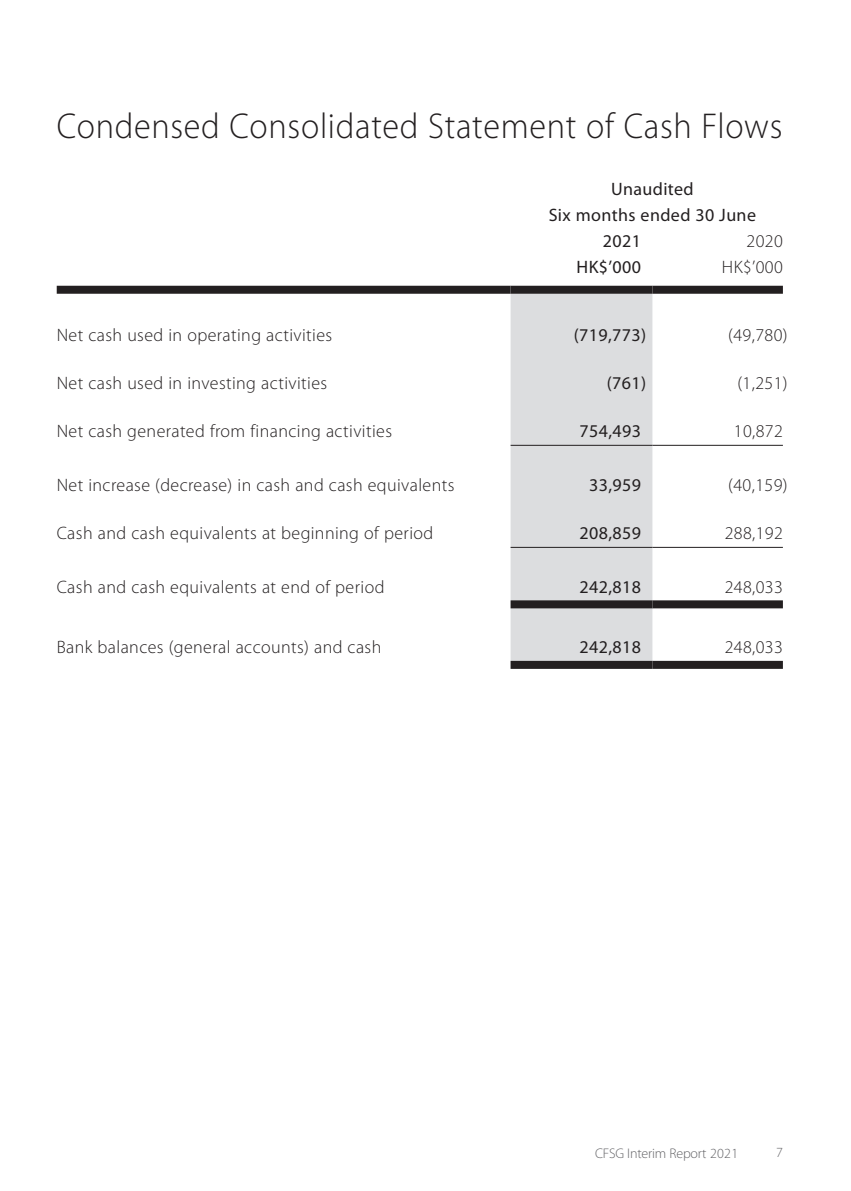
<style>
.page{position:relative;width:851px;height:1191px;background:#fff}
.page>*{position:absolute;margin:0;border:0;box-sizing:border-box;transform-origin:0 0}
.t1{font:300 36px "Myriad Pro";letter-spacing:.02em;color:#231f20;scale:.95 1}
.t2{font:300 18px "Myriad Pro";letter-spacing:.02em;color:#231f20}
.t3{font:18px "Myriad Pro";letter-spacing:.02em;color:#231f20}
.t4{font:300 14px "Myriad Pro";letter-spacing:-.015em;color:#636366}
</style>
<div class="page">
<div style="left:510px;top:294px;width:142px;height:367px;background:#dcdddf"></div>
<div style="left:57px;top:286px;width:453px;height:8px;background:#231f20"></div>
<div style="left:510px;top:286px;width:142px;height:8px;background:#231f20"></div>
<div style="left:652px;top:286px;width:130px;height:8px;background:#231f20"></div>
<hr style="left:510px;top:445px;width:142px;height:1px;background:#231f20">
<hr style="left:652px;top:445px;width:130px;height:1px;background:#231f20">
<hr style="left:510px;top:547px;width:142px;height:1px;background:#231f20">
<hr style="left:652px;top:547px;width:130px;height:1px;background:#231f20">
<div style="left:510px;top:600px;width:142px;height:8px;background:#231f20"></div>
<div style="left:652px;top:600px;width:130px;height:8px;background:#231f20"></div>
<div style="left:510px;top:661px;width:142px;height:8px;background:#231f20"></div>
<div style="left:652px;top:661px;width:130px;height:8px;background:#231f20"></div>
<h1 class="t1" style="left:57px;top:104px;width:765px">Condensed Consolidated Statement of Cash Flows</h1>
<p class="t3" style="left:611px;top:178px;width:84px">Unaudited</p>
<p class="t3" style="left:548px;top:204px;width:209px">Six months ended 30 June</p>
<p class="t3" style="left:603px;top:230px;width:40px">2021</p>
<p class="t2" style="left:746px;top:230px;width:38px">2020</p>
<p class="t3" style="left:576px;top:256px;width:66px">HK$’000</p>
<p class="t2" style="left:721px;top:256px;width:62px">HK$’000</p>
<p class="t2" style="left:57px;top:324px;width:277px">Net cash used in operating activities</p>
<p class="t3" style="left:573px;top:324px;width:74px">(719,773)</p>
<p class="t2" style="left:728px;top:324px;width:61px">(49,780)</p>
<p class="t2" style="left:57px;top:372px;width:272px">Net cash used in investing activities</p>
<p class="t3" style="left:606px;top:372px;width:41px">(761)</p>
<p class="t2" style="left:737px;top:372px;width:52px">(1,251)</p>
<p class="t2" style="left:57px;top:420px;width:337px">Net cash generated from financing activities</p>
<p class="t3" style="left:579px;top:420px;width:63px">754,493</p>
<p class="t2" style="left:733px;top:420px;width:51px">10,872</p>
<p class="t2" style="left:57px;top:474px;width:399px">Net increase (decrease) in cash and cash equivalents</p>
<p class="t3" style="left:589px;top:474px;width:53px">33,959</p>
<p class="t2" style="left:728px;top:474px;width:61px">(40,159)</p>
<p class="t2" style="left:57px;top:522px;width:378px">Cash and cash equivalents at beginning of period</p>
<p class="t3" style="left:579px;top:522px;width:63px">208,859</p>
<p class="t2" style="left:724px;top:522px;width:60px">288,192</p>
<p class="t2" style="left:57px;top:576px;width:329px">Cash and cash equivalents at end of period</p>
<p class="t3" style="left:579px;top:576px;width:63px">242,818</p>
<p class="t2" style="left:724px;top:576px;width:60px">248,033</p>
<p class="t2" style="left:57px;top:636px;width:326px">Bank balances (general accounts) and cash</p>
<p class="t3" style="left:579px;top:636px;width:63px">242,818</p>
<p class="t2" style="left:724px;top:636px;width:60px">248,033</p>
<p class="t4" style="left:595px;top:1144px;width:145px">CFSG Interim Report 2021</p>
<p class="t4" style="left:776px;top:1143px;width:8px">7</p>
</div>
